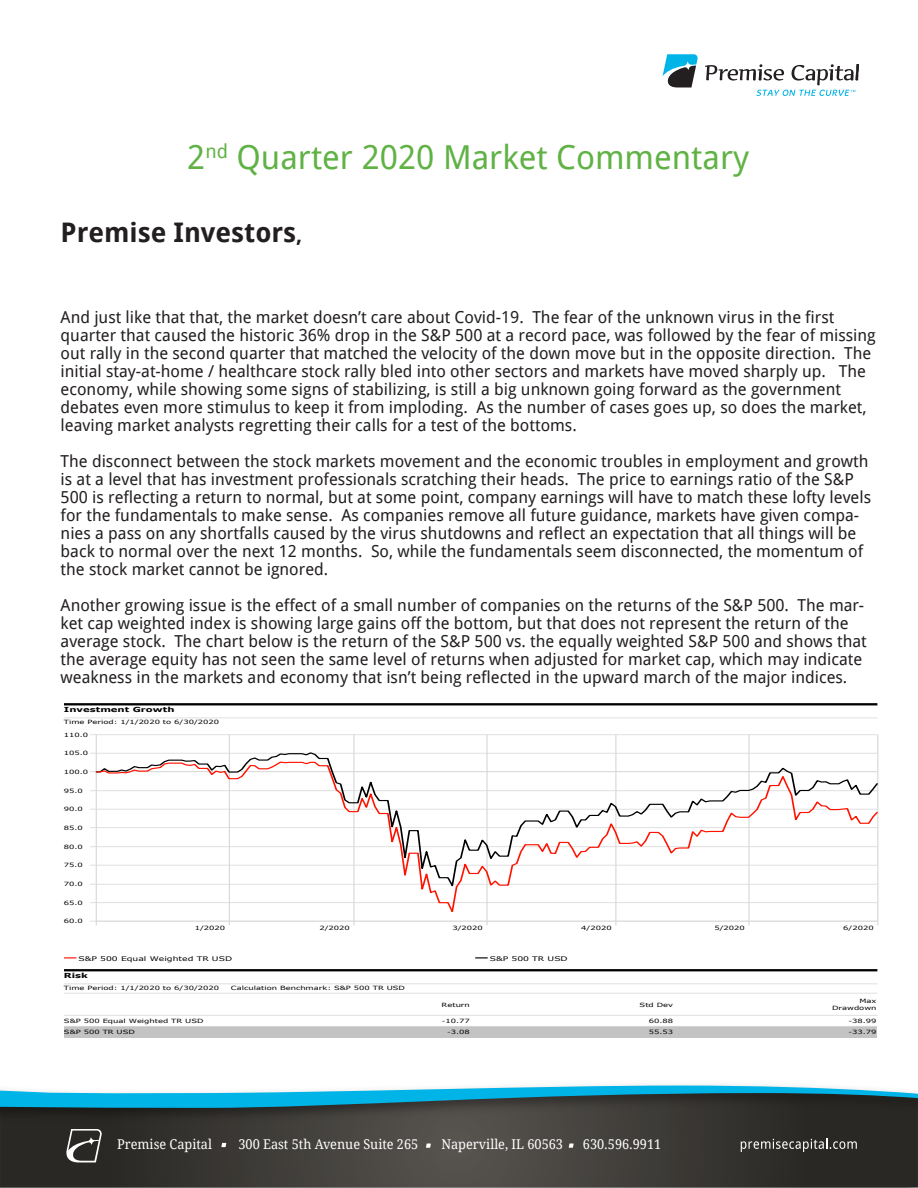
<style>
.page{position:relative;width:918px;height:1188px;background:#fff}
.page>*{position:absolute;margin:0;border:0;box-sizing:border-box;transform-origin:0 0}
.t1{font:33px "Droid Sans";color:#60b245}
.t2{font:700 27px "Droid Sans";color:#231f20}
.t3{font:16.5px/18px "Droid Sans";color:#231f20}
.t4{font:13.5px "Droid Serif";color:#fff;scale:.94 1}
.t5{font:700 6.9px "Verdana";color:#000;scale:1.45 1}
.t6{font:6.3px "Verdana";color:#000;scale:1.45 1}
.t7{font:5.7px/7.1px "Verdana";color:#000;text-align:right;scale:1.45 1}
.s1{font-size:21px}
</style>
<div class="page">
<svg style="left:663px;top:54px;width:35px;height:34px"></svg>
<svg style="left:705px;top:64px;width:154px;height:32px"></svg>
<svg style="left:0;top:1135px;width:918px;height:53px;background:#3d3a36"></svg>
<img style="left:0;top:1085px;width:918px;height:50px">
<svg style="left:0;top:1086px;width:918px;height:37px;background:#396c79"></svg>
<svg style="left:741px;top:1138px;width:116px;height:14px;background:#565451"></svg>
<svg style="left:66px;top:1129px;width:36px;height:33px"></svg>
<svg style="left:426px;top:1144px;width:5px;height:4px"></svg>
<svg style="left:569px;top:1144px;width:5px;height:4px"></svg>
<svg style="left:221px;top:1143px;width:5px;height:4px"></svg>
<hr style="left:64px;top:703px;width:813px;height:3px;background:#000">
<hr style="left:64px;top:718px;width:813px;height:1px;background:#d9d9d9">
<hr style="left:229px;top:735px;width:1px;height:186px;background:#d9d9d9">
<hr style="left:354px;top:735px;width:1px;height:186px;background:#d9d9d9">
<hr style="left:487px;top:735px;width:1px;height:186px;background:#d9d9d9">
<hr style="left:616px;top:735px;width:1px;height:186px;background:#d9d9d9">
<hr style="left:749px;top:735px;width:1px;height:186px;background:#d9d9d9">
<hr style="left:96px;top:735px;width:1px;height:186px;background:#d9d9d9">
<hr style="left:877px;top:735px;width:1px;height:186px;background:#d9d9d9">
<hr style="left:96px;top:734px;width:781px;height:1px;background:#d9d9d9">
<hr style="left:96px;top:921px;width:781px;height:1px;background:#d9d9d9">
<svg style="left:90px;top:921px;width:7px;height:4px"></svg>
<svg style="left:94px;top:752px;width:783px;height:9px"></svg>
<svg style="left:94px;top:761px;width:783px;height:156px"></svg>
<svg style="left:64px;top:957px;width:12px;height:2px"></svg>
<svg style="left:475px;top:957px;width:13px;height:2px"></svg>
<hr style="left:64px;top:969px;width:813px;height:3px;background:#000">
<hr style="left:64px;top:984px;width:813px;height:1px;background:#d9d9d9">
<hr style="left:64px;top:993px;width:813px;height:1px;background:#d9d9d9">
<div style="left:64px;top:1026px;width:813px;height:12px;background:#c3c3c3"></div>
<hr style="left:64px;top:1015px;width:813px;height:1px;background:#d9d9d9">
<hr style="left:64px;top:1026px;width:813px;height:1px;background:#d9d9d9">
<p class="t1" style="left:187px;top:137px;width:564px">2<sup>nd</sup> Quarter 2020 Market Commentary</p>
<p class="t2" style="left:61px;top:215px;width:243px">Premise Investors<span class="s1">,</span></p>
<p class="t3" style="left:61px;top:308px;width:817px">And just like that that, the market doesn’t care about Covid-19. The fear of the unknown virus in the first quarter that caused the historic 36% drop in the S&amp;P 500 at a record pace, was followed by the fear of missing out rally in the second quarter that matched the velocity of the down move but in the opposite direction. The initial stay-at-home / healthcare stock rally bled into other sectors and markets have moved sharply up. The economy, while showing some signs of stabilizing, is still a big unknown going forward as the government debates even more stimulus to keep it from imploding. As the number of cases goes up, so does the market, leaving market analysts regretting their calls for a test of the bottoms.</p>
<p class="t3" style="left:61px;top:452px;width:812px">The disconnect between the stock markets movement and the economic troubles in employment and growth is at a level that has investment professionals scratching their heads. The price to earnings ratio of the S&amp;P 500 is reflecting a return to normal, but at some point, company earnings will have to match these lofty levels for the fundamentals to make sense. As companies remove all future guidance, markets have given compa&shy;nies a pass on any shortfalls caused by the virus shutdowns and reflect an expectation that all things will be back to normal over the next 12 months. So, while the fundamentals seem disconnected, the momentum of the stock market cannot be ignored.</p>
<p class="t3" style="left:61px;top:596px;width:808px">Another growing issue is the effect of a small number of companies on the returns of the S&amp;P 500. The mar&shy;ket cap weighted index is showing large gains off the bottom, but that does not represent the return of the average stock. The chart below is the return of the S&amp;P 500 vs. the equally weighted S&amp;P 500 and shows that the average equity has not seen the same level of returns when adjusted for market cap, which may indicate weakness in the markets and economy that isn’t being reflected in the upward march of the major indices.</p>
<p class="t5" style="left:64px;top:706px;width:78px">Investment Growth</p>
<p class="t7" style="left:64px;top:719px;width:108px">Time Period: 1/1/2020 to 6/30/2020</p>
<p class="t7" style="left:64px;top:731px;width:18px">110.0</p>
<p class="t7" style="left:64px;top:749px;width:18px">105.0</p>
<p class="t7" style="left:64px;top:768px;width:18px">100.0</p>
<p class="t7" style="left:64px;top:787px;width:15px">95.0</p>
<p class="t7" style="left:64px;top:805px;width:15px">90.0</p>
<p class="t7" style="left:64px;top:824px;width:15px">85.0</p>
<p class="t7" style="left:64px;top:843px;width:15px">80.0</p>
<p class="t7" style="left:64px;top:861px;width:15px">75.0</p>
<p class="t7" style="left:64px;top:880px;width:15px">70.0</p>
<p class="t7" style="left:64px;top:899px;width:15px">65.0</p>
<p class="t7" style="left:64px;top:917px;width:15px">60.0</p>
<p class="t7" style="left:195px;top:924px;width:22px">1/2020</p>
<p class="t7" style="left:319px;top:924px;width:22px">2/2020</p>
<p class="t7" style="left:452px;top:924px;width:22px">3/2020</p>
<p class="t7" style="left:581px;top:924px;width:22px">4/2020</p>
<p class="t7" style="left:714px;top:924px;width:22px">5/2020</p>
<p class="t7" style="left:843px;top:924px;width:22px">6/2020</p>
<p class="t6" style="left:79px;top:954px;width:107px">S&amp;P 500 Equal Weighted TR USD</p>
<p class="t6" style="left:490px;top:954px;width:55px">S&amp;P 500 TR USD</p>
<p class="t5" style="left:64px;top:971px;width:18px">Risk</p>
<p class="t7" style="left:64px;top:984px;width:108px">Time Period: 1/1/2020 to 6/30/2020</p>
<p class="t7" style="left:231px;top:984px;width:122px">Calculation Benchmark: S&amp;P 500 TR USD</p>
<p class="t7" style="left:442px;top:1001px;width:21px">Return</p>
<p class="t7" style="left:640px;top:1001px;width:25px">Std Dev</p>
<p class="t7" style="left:832px;top:997px;width:32px">Max<br>Drawdown</p>
<p class="t7" style="left:64px;top:1015px;width:98px;line-height:11.1px;text-align:left">S&amp;P 500 Equal Weighted TR USD<br>S&amp;P 500 TR USD</p>
<p class="t7" style="left:447px;top:1028px;width:17px">-3.08</p>
<p class="t7" style="left:649px;top:1028px;width:18px">55.53</p>
<p class="t7" style="left:848px;top:1028px;width:21px">-33.79</p>
<p class="t7" style="left:442px;top:1017px;width:21px">-10.77</p>
<p class="t7" style="left:649px;top:1017px;width:18px">60.88</p>
<p class="t7" style="left:848px;top:1017px;width:21px">-38.99</p>
<p class="t4" style="left:117px;top:1136px;width:102px">Premise Capital</p>
<p class="t4" style="left:238px;top:1136px;width:193px">300 East 5th Avenue Suite 265</p>
<p class="t4" style="left:441px;top:1136px;width:131px">Naperville, IL 60563</p>
<p class="t4" style="left:583px;top:1136px;width:85px">630.596.9911</p>
</div>
